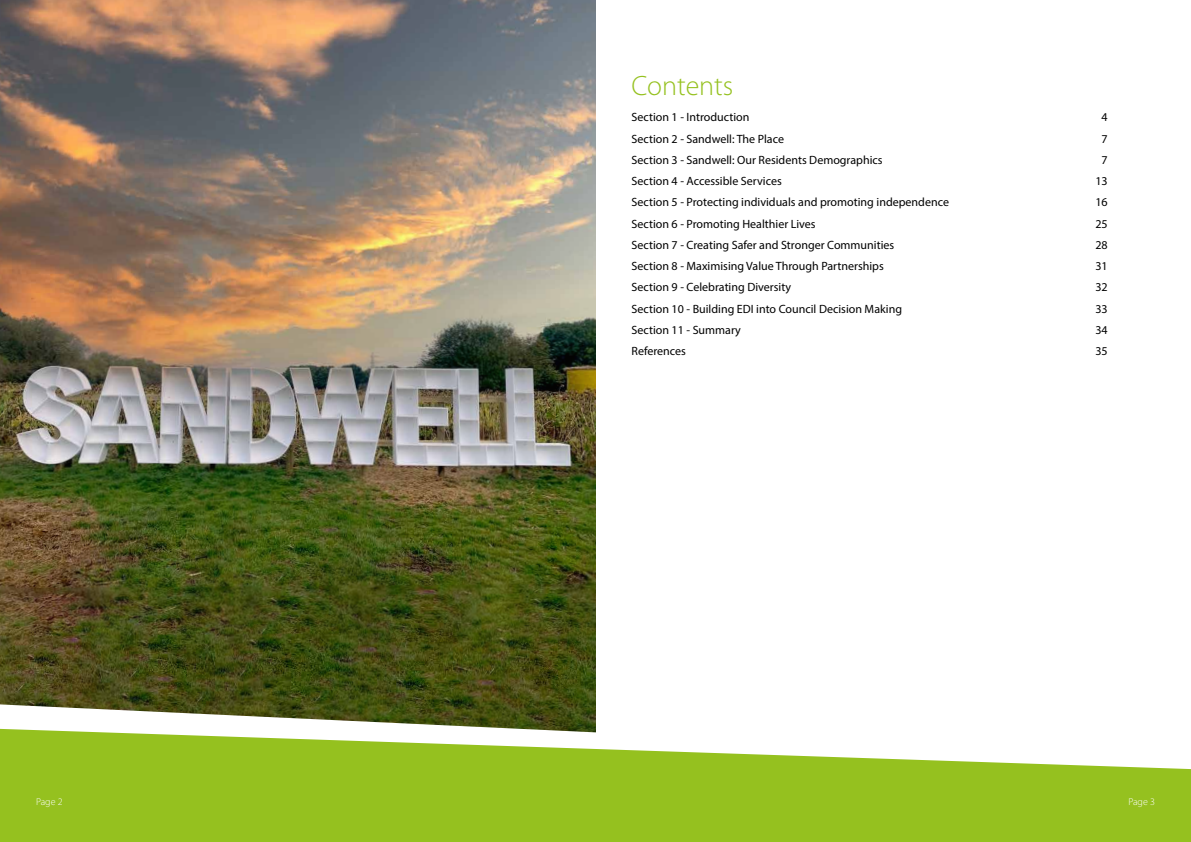
<style>
.page{position:relative;width:1191px;height:842px;background:#fff}
.page>*{position:absolute;margin:0;border:0;box-sizing:border-box;transform-origin:0 0}
.t1{font:300 28px "Myriad Pro";color:#95c11f}
.t2{font:12px "Myriad Pro";color:#000}
.t3{font:300 10px "Myriad Pro";color:#fff}
</style>
<div class="page">
<img style="left:0;top:0;width:595px;height:704px">
<svg style="left:0;top:704px;width:596px;height:25px"></svg>
<svg style="left:0;top:729px;width:1191px;height:113px;fill:#95c11f"></svg>
<h1 class="t1" style="left:631px;top:69px;width:103px">Contents</h1>
<p class="t2" style="left:631px;top:110px;width:119px">Section 1 - Introduction</p>
<p class="t2" style="left:1101px;top:110px;width:8px">4</p>
<p class="t2" style="left:631px;top:131px;width:154px">Section 2 - Sandwell: The Place</p>
<p class="t2" style="left:1101px;top:131px;width:8px">7</p>
<p class="t2" style="left:631px;top:152px;width:253px">Section 3 - Sandwell: Our Residents Demographics</p>
<p class="t2" style="left:1101px;top:152px;width:8px">7</p>
<p class="t2" style="left:631px;top:174px;width:152px">Section 4 - Accessible Services</p>
<p class="t2" style="left:1095px;top:174px;width:14px">13</p>
<p class="t2" style="left:631px;top:195px;width:319px">Section 5 - Protecting individuals and promoting independence</p>
<p class="t2" style="left:1095px;top:195px;width:14px">16</p>
<p class="t2" style="left:631px;top:216px;width:186px">Section 6 - Promoting Healthier Lives</p>
<p class="t2" style="left:1095px;top:216px;width:14px">25</p>
<p class="t2" style="left:631px;top:237px;width:264px">Section 7 - Creating Safer and Stronger Communities</p>
<p class="t2" style="left:1095px;top:237px;width:14px">28</p>
<p class="t2" style="left:631px;top:259px;width:254px">Section 8 - Maximising Value Through Partnerships</p>
<p class="t2" style="left:1095px;top:259px;width:14px">31</p>
<p class="t2" style="left:631px;top:280px;width:161px">Section 9 - Celebrating Diversity</p>
<p class="t2" style="left:1095px;top:280px;width:14px">32</p>
<p class="t2" style="left:631px;top:301px;width:272px">Section 10 - Building EDI into Council Decision Making</p>
<p class="t2" style="left:1095px;top:301px;width:14px">33</p>
<p class="t2" style="left:631px;top:322px;width:111px">Section 11 - Summary</p>
<p class="t2" style="left:1095px;top:322px;width:14px">34</p>
<p class="t2" style="left:631px;top:344px;width:56px">References</p>
<p class="t2" style="left:1095px;top:344px;width:14px">35</p>
<p class="t3" style="left:36px;top:796px;width:28px">Page 2</p>
<p class="t3" style="left:1128px;top:796px;width:28px">Page 3</p>
</div>
